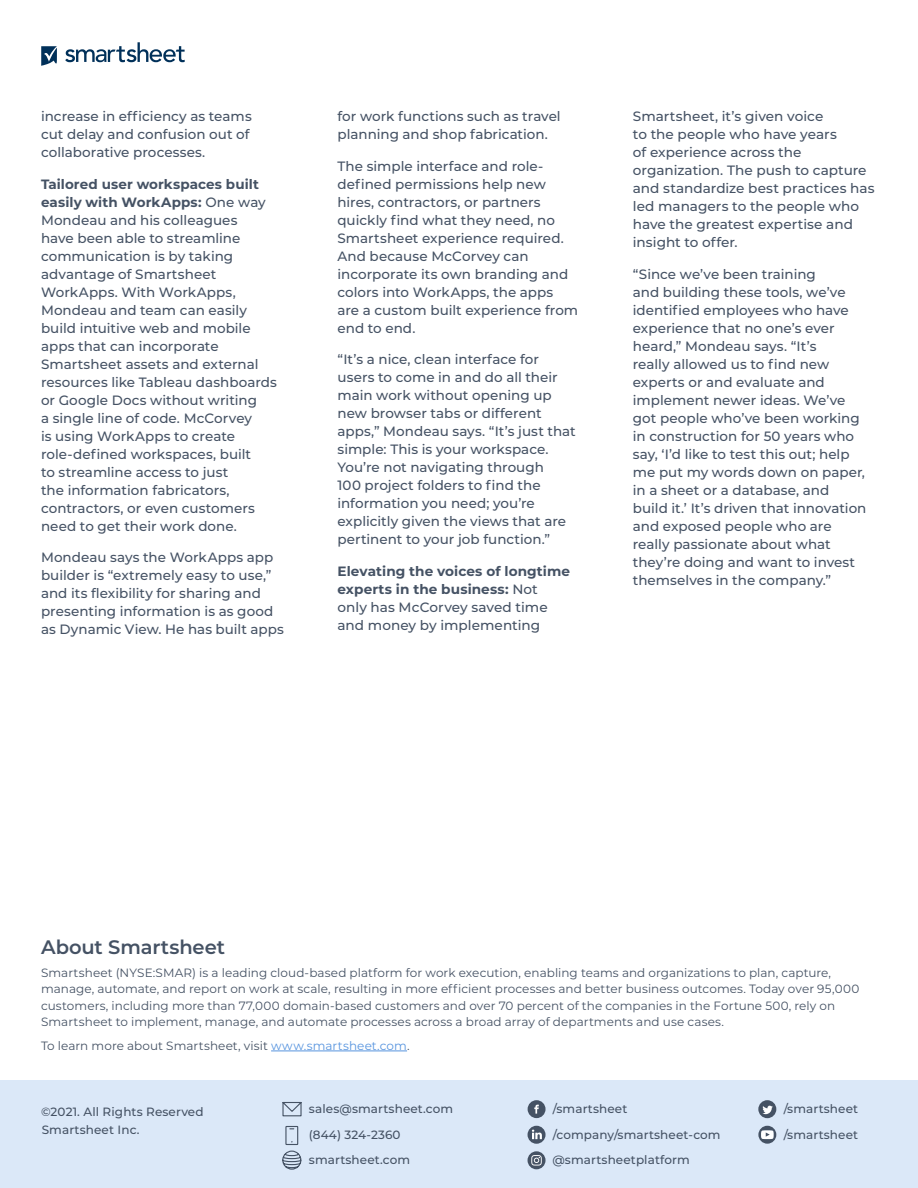
<style>
.page{position:relative;width:918px;height:1188px;background:#fff}
.page>*{position:absolute;margin:0;border:0;box-sizing:border-box;transform-origin:0 0}
.t1{font:600 19.5px "Montserrat";color:#455264}
.Body_Copy_3_Column{font:500 13.5px/18px "Montserrat";color:#455264}
.Body_Copy_3_Column-2{font:700 13.5px/18px "Montserrat";letter-spacing:.005em;color:#455264}
.About_Smartsheet{font:12px/16.5px "Montserrat";letter-spacing:.005em;color:#455264}
.Size6_-_Fine_Print{font:500 12px/18px "Montserrat";letter-spacing:.01em;color:#455264}
.s1{font-weight:700}
.s2{font-weight:500}
.s3{color:#5895df}
</style>
<div class="page">
<div style="left:0;top:1080px;width:918px;height:108px;background:#dbe8f8"></div>
<hr style="left:271px;top:1051px;width:136px;height:1px;background:#5895df">
<div style="left:758px;top:1100px;width:18px;height:18px;background:#455264;border-radius:50%"></div>
<svg style="left:762px;top:1106px;width:11px;height:8px"></svg>
<svg style="left:758px;top:1126px;width:18px;height:18px"></svg>
<div style="left:528px;top:1100px;width:18px;height:18px;background:#455264;border-radius:50%"></div>
<svg style="left:534px;top:1105px;width:5px;height:9px"></svg>
<svg style="left:528px;top:1126px;width:18px;height:18px"></svg>
<svg style="left:532px;top:1130px;width:10px;height:9px"></svg>
<svg style="left:282px;top:1102px;width:20px;height:15px"></svg>
<svg style="left:282px;top:1125px;width:20px;height:45px"></svg>
<div style="left:528px;top:1151px;width:18px;height:18px;background:#455264;border-radius:50%"></div>
<svg style="left:531px;top:1155px;width:11px;height:11px"></svg>
<svg style="left:65px;top:42px;width:120px;height:20px"></svg>
<svg style="left:41px;top:46px;width:16px;height:20px"></svg>
<p class="Body_Copy_3_Column" style="left:41px;top:107px;width:212px">increase in efficiency as teams cut delay and confusion out of collaborative processes.</p>
<p class="Body_Copy_3_Column" style="left:41px;top:174px;width:237px"><span class="s1">Tailored user workspaces built easily with WorkApps:</span> One way<br>Mondeau and his colleagues<br>have been able to streamline communication is by taking advantage of Smartsheet<br>WorkApps. With WorkApps,<br>Mondeau and team can easily build intuitive web and mobile apps that can incorporate<br>Smartsheet assets and external resources like Tableau dashboards or Google Docs without writing<br>a single line of code. McCorvey<br>is using WorkApps to create role-defined workspaces, built<br>to streamline access to just<br>the information fabricators, contractors, or even customers need to get their work done.</p>
<p class="Body_Copy_3_Column" style="left:41px;top:548px;width:244px">Mondeau says the WorkApps app builder is “extremely easy to use,” and its flexibility for sharing and presenting information is as good as Dynamic View. He has built apps</p>
<p class="Body_Copy_3_Column" style="left:338px;top:107px;width:225px">for work functions such as travel planning and shop fabrication.</p>
<p class="Body_Copy_3_Column" style="left:338px;top:156px;width:242px">The simple interface and role&shy;defined permissions help new hires, contractors, or partners quickly find what they need, no<br>Smartsheet experience required.<br>And because McCorvey can incorporate its own branding and colors into WorkApps, the apps are a custom built experience from end to end.</p>
<p class="Body_Copy_3_Column" style="left:338px;top:350px;width:240px">“It’s a nice, clean interface for users to come in and do all their main work without opening up new browser tabs or different apps,” Mondeau says. “It’s just that simple: This is your workspace.<br>You’re not navigating through<br>100 project folders to find the information you need; you’re explicitly given the views that are pertinent to your job function.”</p>
<p class="Body_Copy_3_Column-2" style="left:338px;top:561px;width:234px">Elevating the voices of longtime experts in the business: <span class="s2">Not only has McCorvey saved time and money by implementing</span></p>
<p class="Body_Copy_3_Column" style="left:633px;top:107px;width:243px">Smartsheet, it’s given voice<br>to the people who have years<br>of experience across the organization. The push to capture and standardize best practices has led managers to the people who have the greatest expertise and insight to offer.</p>
<p class="Body_Copy_3_Column" style="left:633px;top:264px;width:235px">“Since we’ve been training<br>and building these tools, we’ve identified employees who have experience that no one’s ever heard,” Mondeau says. “It’s<br>really allowed us to find new experts or and evaluate and implement newer ideas. We’ve got people who’ve been working in construction for 50 years who say, ‘I’d like to test this out; help me put my words down on paper, in a sheet or a database, and build it.’ It’s driven that innovation and exposed people who are really passionate about what they’re doing and want to invest themselves in the company.”</p>
<h2 class="t1" style="left:41px;top:933px;width:185px">About Smartsheet</h2>
<p class="About_Smartsheet" style="left:41px;top:964px;width:820px">Smartsheet (NYSE:SMAR) is a leading cloud-based platform for work execution, enabling teams and organizations to plan, capture, manage, automate, and report on work at scale, resulting in more efficient processes and better business outcomes. Today over 95,000 customers, including more than 77,000 domain-based customers and over 70 percent of the companies in the Fortune 500, rely on Smartsheet to implement, manage, and automate processes across a broad array of departments and use cases.</p>
<p class="About_Smartsheet" style="left:41px;top:1037px;width:370px">To learn more about Smartsheet, visit <span class="s3">www.smartsheet.com</span>.</p>
<p class="Size6_-_Fine_Print" style="left:41px;top:1102px;width:164px">©2021. All Rights Reserved<br>Smartsheet Inc.</p>
<p class="Size6_-_Fine_Print" style="left:784px;top:1100px;width:76px">/smartsheet</p>
<p class="Size6_-_Fine_Print" style="left:553px;top:1100px;width:76px">/smartsheet</p>
<p class="Size6_-_Fine_Print" style="left:553px;top:1125px;width:169px">/company/smartsheet-com</p>
<p class="Size6_-_Fine_Print" style="left:552px;top:1151px;width:139px">@smartsheetplatform</p>
<p class="Size6_-_Fine_Print" style="left:309px;top:1100px;width:146px">sales@smartsheet.com</p>
<p class="Size6_-_Fine_Print" style="left:309px;top:1125px;width:93px">(844) 324-2360</p>
<p class="Size6_-_Fine_Print" style="left:309px;top:1151px;width:103px">smartsheet.com</p>
<p class="Size6_-_Fine_Print" style="left:784px;top:1125px;width:76px">/smartsheet</p>
</div>
